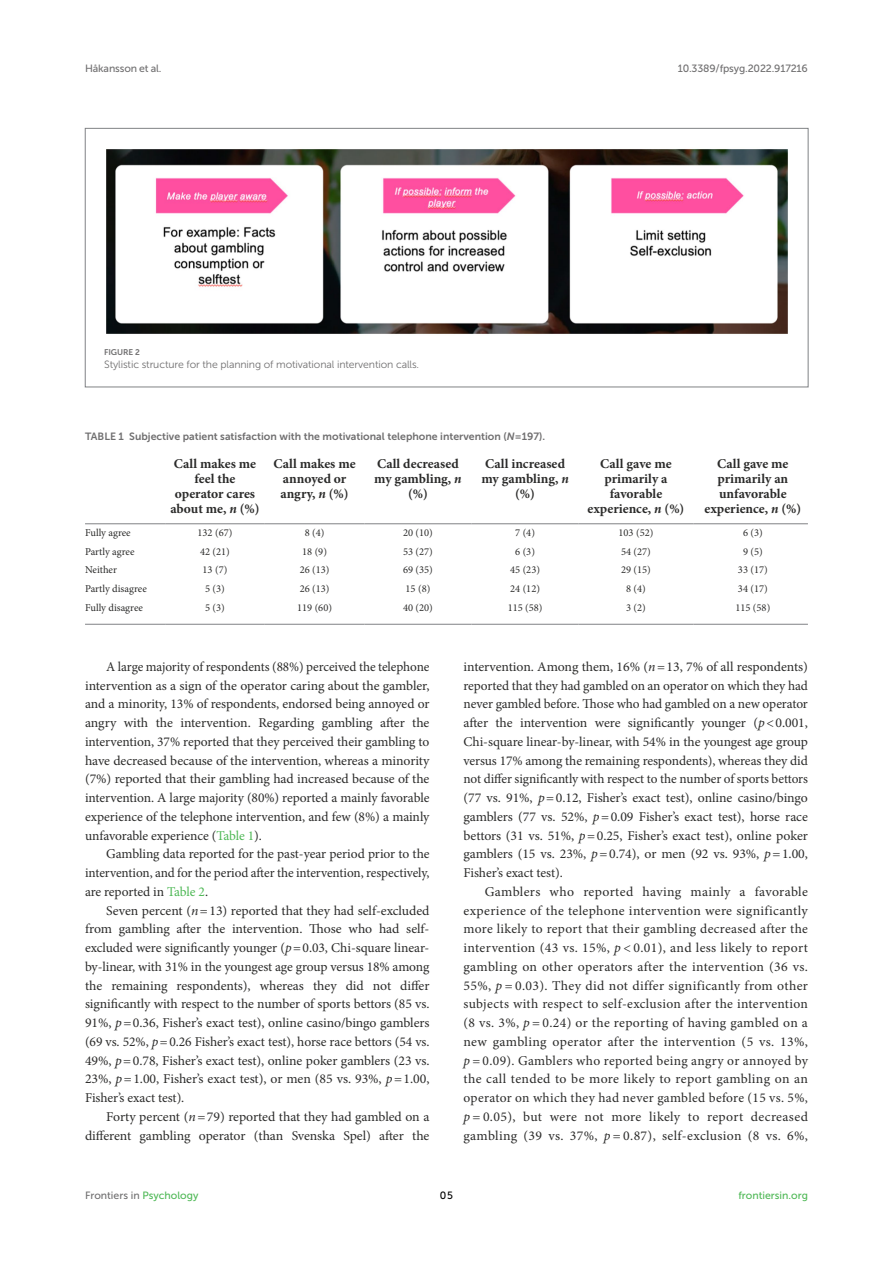
<style>
.page{position:relative;width:893px;height:1263px;background:#fff}
.page>*{position:absolute;margin:0;border:0;box-sizing:border-box;transform-origin:0 0}
.TEXT{font:13.5px/18.8px "Minion Pro";letter-spacing:-.005em;color:#2b2b2a;text-align:justify}
.TB_CH{font:700 13.5px/15px "Minion Pro";color:#2b2b2a;text-align:center}
.TB_TX{font:10.5px "Minion Pro";color:#2b2b2a}
.TT{font:10.5px "Museo Sans 700";color:#706f70}
.FIG_LEG{font:10.5px "Museo Sans 300";letter-spacing:-.01em;color:#706f70}
.t1{font:10.5px "Museo Sans 500";letter-spacing:-.015em;color:#706f70}
.t2{font:10.5px "Museo Sans 500";color:#4eb855}
.t3{font:10.5px "Museo Sans 500";color:#000}
.FIG_HD{font:8.25px "Museo Sans 700";letter-spacing:-.01em;color:#706f70}
.s1{font-style:italic}
.s2{color:#4eb855}
</style>
<div class="page">
<img style="left:106px;top:149px;width:682px;height:185px">
<div style="left:85px;top:128px;width:723px;height:259px;border:1px solid #808285"></div>
<hr style="left:579px;top:624px;width:114px;height:1px;background:#808285">
<hr style="left:472px;top:624px;width:107px;height:1px;background:#808285">
<hr style="left:364px;top:624px;width:108px;height:1px;background:#808285">
<hr style="left:265px;top:624px;width:99px;height:1px;background:#808285">
<hr style="left:165px;top:624px;width:100px;height:1px;background:#808285">
<hr style="left:693px;top:624px;width:115px;height:1px;background:#808285">
<hr style="left:85px;top:624px;width:80px;height:1px;background:#808285">
<hr style="left:165px;top:523px;width:100px;height:1px;background:#808285">
<hr style="left:265px;top:523px;width:99px;height:1px;background:#808285">
<hr style="left:364px;top:523px;width:108px;height:1px;background:#808285">
<hr style="left:472px;top:523px;width:107px;height:1px;background:#808285">
<hr style="left:579px;top:523px;width:114px;height:1px;background:#808285">
<hr style="left:693px;top:523px;width:115px;height:1px;background:#808285">
<hr style="left:85px;top:523px;width:80px;height:1px;background:#808285">
<p class="t1" style="left:85px;top:63px;width:78px">Håkansson et al.</p>
<p class="t1" style="left:678px;top:63px;width:132px">10.3389/fpsyg.2022.917216</p>
<p class="FIG_HD" style="left:104px;top:347px;width:37px">FIGURE 2</p>
<p class="FIG_LEG" style="left:104px;top:359px;width:316px">Stylistic structure for the planning of motivational intervention calls.</p>
<p class="TT" style="left:85px;top:431px;width:462px">TABLE 1 Subjective patient satisfaction with the motivational telephone intervention (<span class="s1">N</span> = 197).</p>
<p class="TB_CH" style="left:170px;top:456px;width:91px">Call makes me feel the operator cares about me, <span class="s1">n</span> (%)</p>
<p class="TB_CH" style="left:274px;top:456px;width:84px">Call makes me annoyed or angry, <span class="s1">n</span> (%)</p>
<p class="TB_CH" style="left:374px;top:456px;width:89px">Call decreased my gambling, <span class="s1">n </span>(%)</p>
<p class="TB_CH" style="left:481px;top:456px;width:89px">Call increased my gambling, <span class="s1">n </span>(%)</p>
<p class="TB_CH" style="left:588px;top:456px;width:98px">Call gave me primarily a favorable experience, <span class="s1">n</span> (%)</p>
<p class="TB_CH" style="left:704px;top:456px;width:98px">Call gave me primarily an unfavorable experience, <span class="s1">n</span> (%)</p>
<p class="TB_TX" style="left:85px;top:525px;width:47px">Fully agree</p>
<p class="TB_TX" style="left:198px;top:525px;width:36px">132 (67)</p>
<p class="TB_TX" style="left:305px;top:525px;width:21px">8 (4)</p>
<p class="TB_TX" style="left:403px;top:525px;width:31px">20 (10)</p>
<p class="TB_TX" style="left:515px;top:525px;width:21px">7 (4)</p>
<p class="TB_TX" style="left:619px;top:525px;width:36px">103 (52)</p>
<p class="TB_TX" style="left:743px;top:525px;width:21px">6 (3)</p>
<p class="TB_TX" style="left:85px;top:544px;width:51px">Partly agree</p>
<p class="TB_TX" style="left:200px;top:544px;width:31px">42 (21)</p>
<p class="TB_TX" style="left:302px;top:544px;width:26px">18 (9)</p>
<p class="TB_TX" style="left:403px;top:544px;width:31px">53 (27)</p>
<p class="TB_TX" style="left:515px;top:544px;width:21px">6 (3)</p>
<p class="TB_TX" style="left:621px;top:544px;width:31px">54 (27)</p>
<p class="TB_TX" style="left:743px;top:544px;width:21px">9 (5)</p>
<p class="TB_TX" style="left:85px;top:563px;width:33px">Neither</p>
<p class="TB_TX" style="left:203px;top:563px;width:26px">13 (7)</p>
<p class="TB_TX" style="left:300px;top:563px;width:31px">26 (13)</p>
<p class="TB_TX" style="left:403px;top:563px;width:31px">69 (35)</p>
<p class="TB_TX" style="left:510px;top:563px;width:31px">45 (23)</p>
<p class="TB_TX" style="left:621px;top:563px;width:31px">29 (15)</p>
<p class="TB_TX" style="left:738px;top:563px;width:31px">33 (17)</p>
<p class="TB_TX" style="left:85px;top:582px;width:63px">Partly disagree</p>
<p class="TB_TX" style="left:205px;top:582px;width:21px">5 (3)</p>
<p class="TB_TX" style="left:300px;top:582px;width:31px">26 (13)</p>
<p class="TB_TX" style="left:406px;top:582px;width:26px">15 (8)</p>
<p class="TB_TX" style="left:510px;top:582px;width:31px">24 (12)</p>
<p class="TB_TX" style="left:626px;top:582px;width:21px">8 (4)</p>
<p class="TB_TX" style="left:738px;top:582px;width:31px">34 (17)</p>
<p class="TB_TX" style="left:85px;top:600px;width:59px">Fully disagree</p>
<p class="TB_TX" style="left:205px;top:600px;width:21px">5 (3)</p>
<p class="TB_TX" style="left:297px;top:600px;width:36px">119 (60)</p>
<p class="TB_TX" style="left:403px;top:600px;width:31px">40 (20)</p>
<p class="TB_TX" style="left:508px;top:600px;width:36px">115 (58)</p>
<p class="TB_TX" style="left:626px;top:600px;width:21px">3 (2)</p>
<p class="TB_TX" style="left:735px;top:600px;width:36px">115 (58)</p>
<p class="TEXT" style="left:85px;top:657px;width:346px;text-indent:21px">A large majority of respondents (88%) perceived the telephone intervention as a sign of the operator caring about the gambler, and a minority, 13% of respondents, endorsed being annoyed or angry with the intervention. Regarding gambling after the intervention, 37% reported that they perceived their gambling to have decreased because of the intervention, whereas a minority (7%) reported that their gambling had increased because of the intervention. A large majority (80%) reported a mainly favorable experience of the telephone intervention, and few (8%) a mainly unfavorable experience (<span class="s2">Table 1</span>).</p>
<p class="TEXT" style="left:85px;top:845px;width:346px;text-indent:21px">Gambling data reported for the past-year period prior to the intervention, and for the period after the intervention, respectively, are reported in <span class="s2">Table 2</span>.</p>
<p class="TEXT" style="left:85px;top:901px;width:346px;text-indent:21px">Seven percent (<span class="s1">n</span>=13) reported that they had self-excluded from gambling after the intervention. Those who had self&shy;excluded were significantly younger (<span class="s1">p</span>=0.03, Chi-square linear&shy;by-linear, with 31% in the youngest age group versus 18% among the remaining respondents), whereas they did not differ significantly with respect to the number of sports bettors (85 vs.<br>91%, <span class="s1">p</span>=0.36, Fisher’s exact test), online casino/bingo gamblers (69 vs. 52%, <span class="s1">p</span>=0.26 Fisher’s exact test), horse race bettors (54 vs.<br>49%, <span class="s1">p</span>=0.78, Fisher’s exact test), online poker gamblers (23 vs.<br>23%, <span class="s1">p</span>=1.00, Fisher’s exact test), or men (85 vs. 93%, <span class="s1">p</span>=1.00, Fisher’s exact test).</p>
<p class="TEXT" style="left:85px;top:1107px;width:346px;text-align:right">Forty percent (<span class="s1">n</span>=79) reported that they had gambled on a different gambling operator (than Svenska Spel) after the</p>
<p class="TEXT" style="left:463px;top:657px;width:346px">intervention. Among them, 16% (<span class="s1">n</span>=13, 7% of all respondents) reported that they had gambled on an operator on which they had never gambled before. Those who had gambled on a new operator after the intervention were significantly younger (<span class="s1">p</span>&lt;0.001, Chi-square linear-by-linear, with 54% in the youngest age group versus 17% among the remaining respondents), whereas they did not differ significantly with respect to the number of sports bettors (77 vs. 91%, <span class="s1">p</span>=0.12, Fisher’s exact test), online casino/bingo gamblers (77 vs. 52%, <span class="s1">p</span>=0.09 Fisher’s exact test), horse race bettors (31 vs. 51%, <span class="s1">p</span>=0.25, Fisher’s exact test), online poker gamblers (15 vs. 23%, <span class="s1">p</span>=0.74), or men (92 vs. 93%, <span class="s1">p</span>=1.00, Fisher’s exact test).</p>
<p class="TEXT" style="left:463px;top:882px;width:346px;text-indent:21px">Gamblers who reported having mainly a favorable experience of the telephone intervention were significantly more likely to report that their gambling decreased after the intervention (43 vs. 15%, <span class="s1">p</span> &lt; 0.01), and less likely to report gambling on other operators after the intervention (36 vs.<br>55%, <span class="s1">p</span> = 0.03). They did not differ significantly from other subjects with respect to self-exclusion after the intervention (8 vs. 3%, <span class="s1">p</span> = 0.24) or the reporting of having gambled on a new gambling operator after the intervention (5 vs. 13%, <span class="s1">p</span> = 0.09). Gamblers who reported being angry or annoyed by the call tended to be more likely to report gambling on an operator on which they had never gambled before (15 vs. 5%, <span class="s1">p</span> = 0.05), but were not more likely to report decreased gambling (39 vs. 37%, <span class="s1">p</span> = 0.87), self-exclusion (8 vs. 6%,</p>
<p class="t1" style="left:85px;top:1190px;width:115px">Frontiers in <span class="s2">Psychology</span></p>
<p class="t3" style="left:440px;top:1190px;width:14px">05</p>
<p class="t2" style="left:738px;top:1190px;width:71px">frontiersin.org</p>
</div>
